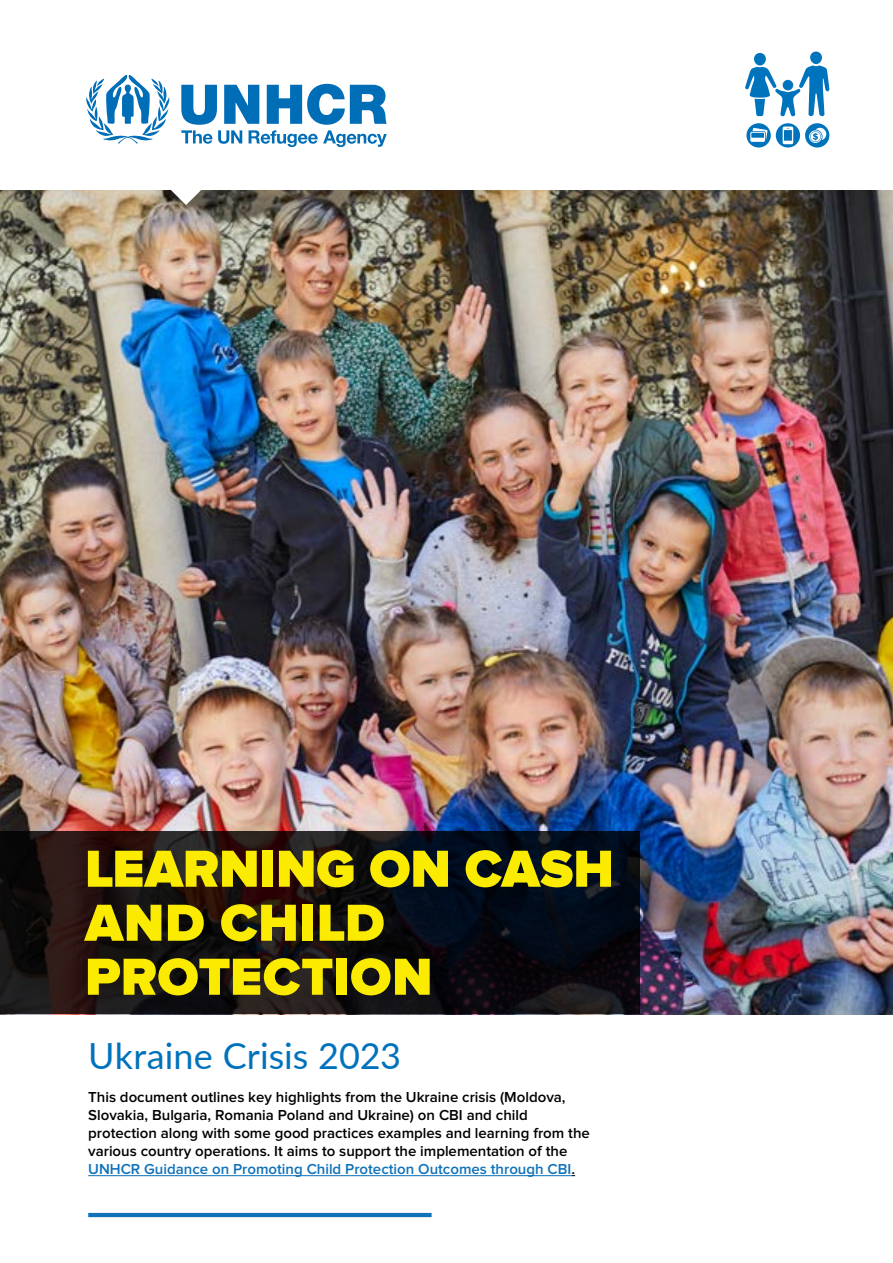
<style>
.page{position:relative;width:893px;height:1263px;background:#fff}
.page>*{position:absolute;margin:0;border:0;box-sizing:border-box;transform-origin:0 0}
.t1{font:900 54px/54px "Proxima Nova";color:#faeb00}
.t2{font:36px "Lato";color:#0072bc}
.t3{font:600 15px/18px "Proxima Nova";color:#000}
.s1{color:#1072b9}
</style>
<div class="page">
<img style="left:0;top:190px;width:893px;height:824px">
<svg style="left:171px;top:190px;width:30px;height:15px"></svg>
<svg style="left:86px;top:75px;width:84px;height:69px"></svg>
<svg style="left:181px;top:84px;width:206px;height:63px"></svg>
<div style="left:810px;top:52px;width:12px;height:12px;background:#0073bd;border-radius:50%"></div>
<div style="left:754px;top:53px;width:12px;height:13px;background:#0073bd;border-radius:50%"></div>
<svg style="left:745px;top:65px;width:84px;height:51px"></svg>
<svg style="left:746px;top:123px;width:83px;height:25px"></svg>
<svg style="left:0;top:831px;width:640px;height:183px;background:#130f13"></svg>
<hr style="left:88px;top:1175px;width:483px;height:1px;background:#1072b9">
<hr style="left:88px;top:1213px;width:344px;height:4px;background:#1072b9">
<h1 class="t1" style="left:85px;top:844px;width:530px">LEARNING ON CASH<br>AND CHILD<br>PROTECTION</h1>
<h2 class="t2" style="left:88px;top:1030px;width:314px">Ukraine Crisis 2023</h2>
<p class="t3" style="left:88px;top:1088px;width:503px">This document outlines key highlights from the Ukraine crisis (Moldova, Slovakia, Bulgaria, Romania Poland and Ukraine) on CBI and child protection along with some good practices examples and learning from the various country operations. It aims to support the implementation of the <span class="s1">UNHCR Guidance on Promoting Child Protection Outcomes through CBI</span>.</p>
</div>
